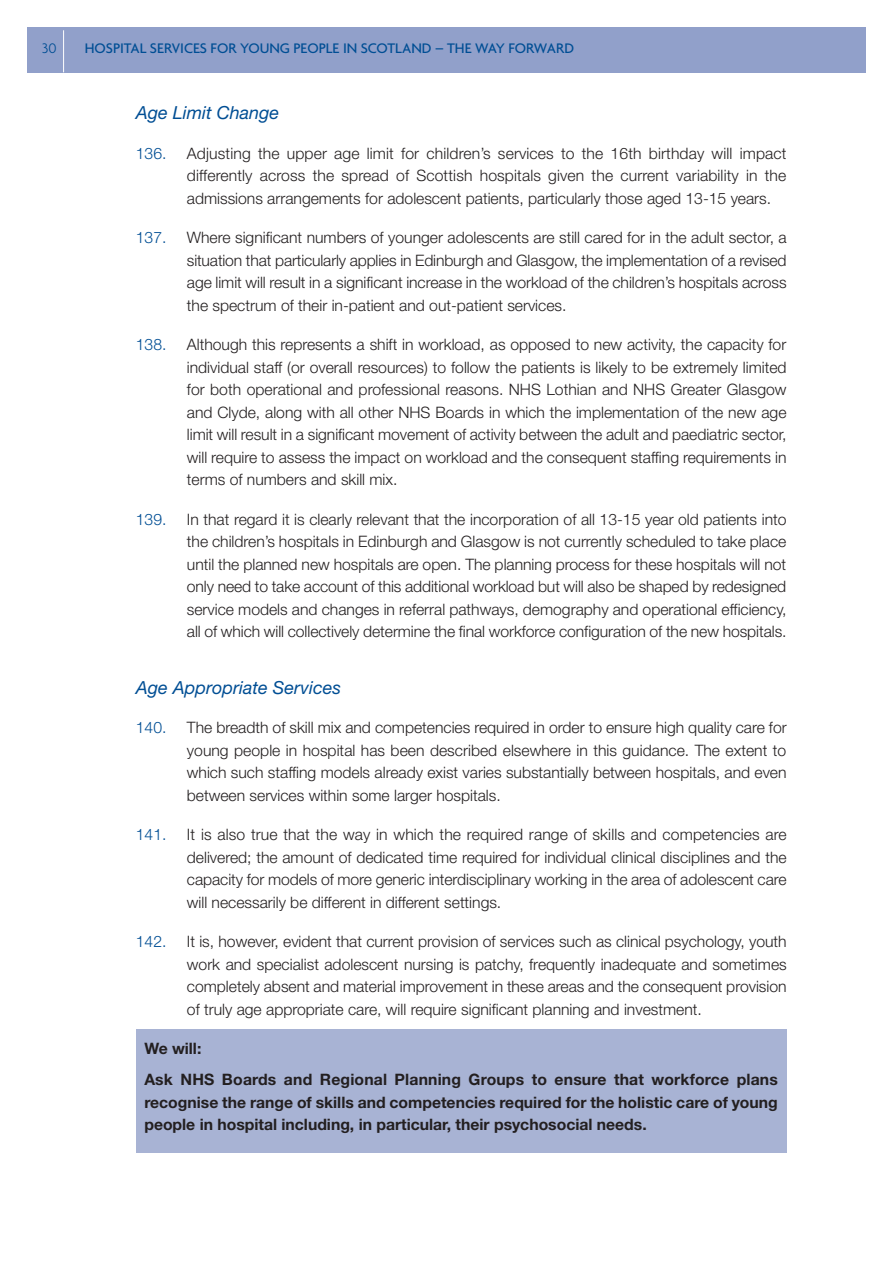
<style>
.page{position:relative;width:893px;height:1263px;background:#fff}
.page>*{position:absolute;margin:0;border:0;box-sizing:border-box;transform-origin:0 0}
.t1{font:italic 18px "Helvetica Neue";color:#004e94}
.t2{font:300 15.75px/22.5px "Helvetica Neue";color:#231f20;text-align:justify}
.t3{font:700 15.75px/31px "Helvetica Neue";color:#231f20}
.t4{font:300 15.75px "Helvetica Neue";color:#004e94}
.t5{font:500 15px "Agenda";color:#004e94}
.t6{font:300 15px "Agenda";color:#004e94}
</style>
<div class="page">
<div style="left:136px;top:1029px;width:650px;height:123px;background:#a8b3d4"></div>
<div style="left:27px;top:27px;width:839px;height:45px;background:#91a0ca"></div>
<hr style="left:63px;top:30px;width:1px;height:42px;background:#fff">
<p class="t6" style="left:42px;top:42px;width:16px">30</p>
<p class="t5" style="left:85px;top:44px;width:491px">HOSPITAL SERVICES FOR YOUNG PEOPLE IN SCOTLAND – THE WAY FORWARD</p>
<p class="t1" style="left:136px;top:106px;width:145px">Age Limit Change</p>
<p class="t4" style="left:136px;top:147px;width:32px">136.</p>
<p class="t2" style="left:187px;top:143px;width:601px">Adjusting the upper age limit for children’s services to the 16th birthday will impact differently across the spread of Scottish hospitals given the current variability in the admissions arrangements for adolescent patients, particularly those aged 13-15 years.</p>
<p class="t4" style="left:136px;top:232px;width:32px">137.</p>
<p class="t2" style="left:187px;top:228px;width:601px">Where significant numbers of younger adolescents are still cared for in the adult sector, a situation that particularly applies in Edinburgh and Glasgow, the implementation of a revised age limit will result in a significant increase in the workload of the children’s hospitals across the spectrum of their in-patient and out-patient services.</p>
<p class="t4" style="left:136px;top:339px;width:32px">138.</p>
<p class="t2" style="left:187px;top:335px;width:601px">Although this represents a shift in workload, as opposed to new activity, the capacity for individual staff (or overall resources) to follow the patients is likely to be extremely limited for both operational and professional reasons. NHS Lothian and NHS Greater Glasgow and Clyde, along with all other NHS Boards in which the implementation of the new age limit will result in a significant movement of activity between the adult and paediatric sector, will require to assess the impact on workload and the consequent staffing requirements in terms of numbers and skill mix.</p>
<p class="t4" style="left:136px;top:514px;width:32px">139.</p>
<p class="t2" style="left:187px;top:509px;width:601px">In that regard it is clearly relevant that the incorporation of all 13-15 year old patients into the children’s hospitals in Edinburgh and Glasgow is not currently scheduled to take place until the planned new hospitals are open. The planning process for these hospitals will not only need to take account of this additional workload but will also be shaped by redesigned service models and changes in referral pathways, demography and operational efficiency, all of which will collectively determine the final workforce configuration of the new hospitals.</p>
<p class="t1" style="left:136px;top:681px;width:207px">Age Appropriate Services</p>
<p class="t4" style="left:136px;top:722px;width:32px">140.</p>
<p class="t2" style="left:187px;top:718px;width:601px">The breadth of skill mix and competencies required in order to ensure high quality care for young people in hospital has been described elsewhere in this guidance. The extent to which such staffing models already exist varies substantially between hospitals, and even between services within some larger hospitals.</p>
<p class="t4" style="left:136px;top:829px;width:32px">141.</p>
<p class="t2" style="left:187px;top:825px;width:601px">It is also true that the way in which the required range of skills and competencies are delivered; the amount of dedicated time required for individual clinical disciplines and the capacity for models of more generic interdisciplinary working in the area of adolescent care will necessarily be different in different settings.</p>
<p class="t4" style="left:136px;top:936px;width:32px">142.</p>
<p class="t2" style="left:187px;top:932px;width:601px">It is, however, evident that current provision of services such as clinical psychology, youth work and specialist adolescent nursing is patchy, frequently inadequate and sometimes completely absent and material improvement in these areas and the consequent provision of truly age appropriate care, will require significant planning and investment.</p>
<p class="t3" style="left:144px;top:1035px;width:635px">We will:<br>Ask NHS Boards and Regional Planning Groups to ensure that workforce plans</p>
<p class="t3" style="left:144px;top:1092px;width:635px;line-height:22.5px">recognise the range of skills and competencies required for the holistic care of young people in hospital including, in particular, their psychosocial needs.</p>
</div>
